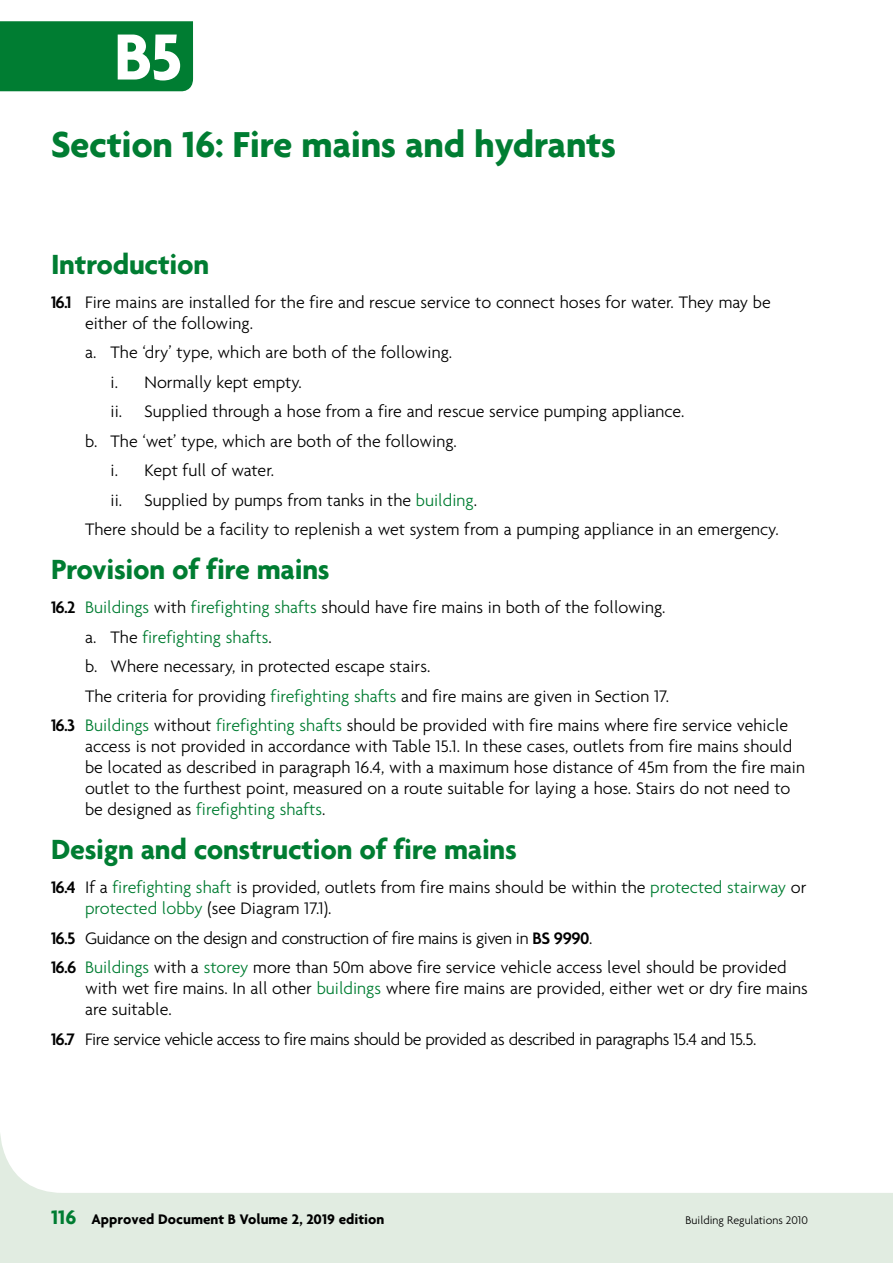
<style>
.page{position:relative;width:893px;height:1263px;background:#fff}
.page>*{position:absolute;margin:0;border:0;box-sizing:border-box;transform-origin:0 0}
.t1{font:700 70.5px "Agenda";color:#fff}
.t2{font:700 39px "Agenda";letter-spacing:-.01em;color:#007d32}
.t3{font:700 30px "Agenda";letter-spacing:-.01em;color:#007d32}
.t4{font:300 18px/21px "Agenda";color:#000}
.t5{font:300 18px "Agenda";letter-spacing:-.025em;color:#000}
.t6{font:300 18px "Agenda";color:#007d32}
.t7{font:700 15px "Agenda";color:#000}
.t8{font:300 12px "Agenda";color:#000}
.s1{font-weight:600}
.s2{color:#007d32}
.s3{color:#000}
.s4{font-size:21px;color:#007d32}
</style>
<div class="page">
<svg style="left:0;top:1134px;width:893px;height:129px;fill:#e1ece1"></svg>
<div style="left:0;top:21px;width:193px;height:70px;background:#007d32"></div>
<h1 class="t1" style="left:114px;top:14px;width:70px">B5</h1>
<h2 class="t2" style="left:51px;top:121px;width:567px">Section 16: Fire mains and hydrants</h2>
<h3 class="t3" style="left:51px;top:246px;width:160px">Introduction</h3>
<p class="t4" style="left:85px;top:291px;width:687px;text-indent:-34px"><span class="s1">16.1</span> Fire mains are installed for the fire and rescue service to connect hoses for water. They may be either of the following.</p>
<p class="t4" style="left:85px;top:341px;width:369px">a. The ‘dry’ type, which are both of the following.</p>
<p class="t4" style="left:111px;top:371px;width:193px">i. Normally kept empty.</p>
<p class="t4" style="left:111px;top:400px;width:575px">ii. Supplied through a hose from a fire and rescue service pumping appliance.</p>
<p class="t4" style="left:85px;top:430px;width:373px">b. The ‘wet’ type, which are both of the following.</p>
<p class="t4" style="left:111px;top:459px;width:165px">i. Kept full of water.</p>
<p class="t4" style="left:111px;top:489px;width:368px">ii. Supplied by pumps from tanks in the <span class="s2">building</span>.</p>
<p class="t4" style="left:85px;top:518px;width:695px">There should be a facility to replenish a wet system from a pumping appliance in an emergency.</p>
<h3 class="t3" style="left:51px;top:551px;width:280px">Provision of fire mains</h3>
<p class="t4" style="left:51px;top:596px;width:616px"><span class="s1">16.2</span> <span class="s2">Buildings</span> with <span class="s2">firefighting shafts</span> should have fire mains in both of the following.</p>
<p class="t6" style="left:85px;top:626px;width:188px"><span class="s3">a. The</span> firefighting shafts<span class="s3">.</span></p>
<p class="t4" style="left:85px;top:655px;width:347px">b. Where necessary, in protected escape stairs.</p>
<p class="t4" style="left:85px;top:685px;width:586px">The criteria for providing <span class="s2">firefighting shafts</span> and fire mains are given in Section 17.</p>
<p class="t4" style="left:51px;top:714px;width:739px"><span class="s1">16.3</span> <span class="s2">Buildings</span> without <span class="s2">firefighting shafts</span> should be provided with fire mains where fire service vehicle</p>
<p class="t4" style="left:85px;top:735px;width:721px">access is not provided in accordance with Table 15.1. In these cases, outlets from fire mains should be located as described in paragraph 16.4, with a maximum hose distance of 45m from the fire main outlet to the furthest point, measured on a route suitable for laying a hose. Stairs do not need to be designed as <span class="s2">firefighting shafts</span>.</p>
<h3 class="t3" style="left:51px;top:831px;width:467px">Design and construction of fire mains</h3>
<p class="t4" style="left:85px;top:876px;width:723px;text-indent:-34px"><span class="s1">16.4</span> If a <span class="s2">firefighting shaft</span> is provided, outlets from fire mains should be within the <span class="s2">protected stairway</span> or <span class="s2">protected lobby</span> (see Diagram 17.1).</p>
<p class="t4" style="left:51px;top:923px;width:737px;line-height:29.5px"><span class="s1">16.5</span> Guidance on the design and construction of fire mains is given in <span class="s1">BS 9990</span>.<br><span class="s1">16.6</span> <span class="s2">Buildings</span> with a <span class="s2">storey</span> more than 50m above fire service vehicle access level should be provided</p>
<p class="t4" style="left:85px;top:978px;width:724px">with wet fire mains. In all other <span class="s2">buildings</span> where fire mains are provided, either wet or dry fire mains are suitable.</p>
<p class="t5" style="left:51px;top:1028px;width:707px"><span class="s1">16.7</span> Fire service vehicle access to fire mains should be provided as described in paragraphs 15.4 and 15.5.</p>
<p class="t7" style="left:51px;top:1210px;width:335px"><span class="s4">116</span> Approved Document B Volume 2, 2019 edition</p>
<p class="t8" style="left:685px;top:1213px;width:124px">Building Regulations 2010</p>
</div>
